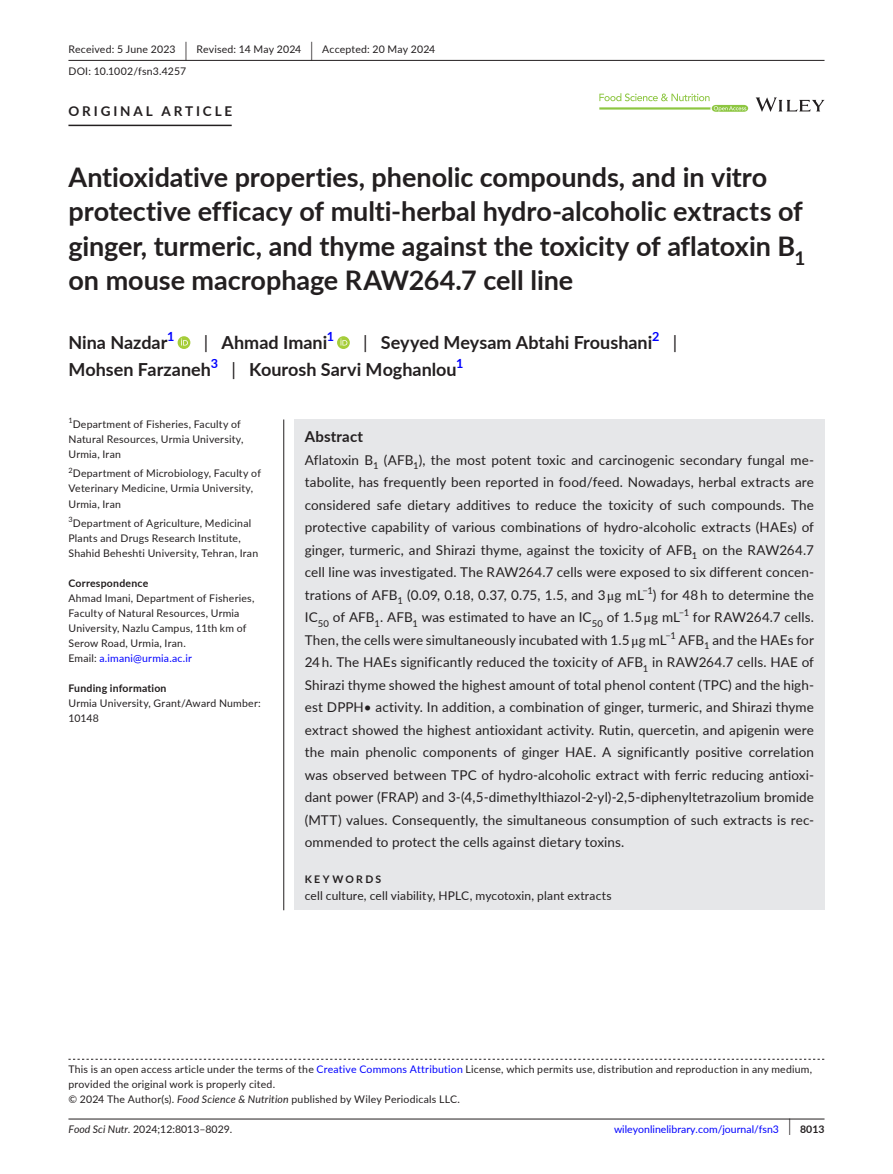
<style>
.page{position:relative;width:893px;height:1174px;background:#fff}
.page>*{position:absolute;margin:0;border:0;box-sizing:border-box;transform-origin:0 0}
.t1{font:700 27px/34.5px "Lato";color:#231f20}
.t2{font:700 18px "Lato";color:#231f20}
.t3{font:18px "Lato";color:#231f20}
.t4{font:700 15px "Lato";letter-spacing:.015em;color:#231f20}
.t5{font:13.5px/22.5px "Lato";letter-spacing:.01em;color:#231f20;text-align:justify}
.t6{font:700 13.5px "Lato";letter-spacing:.215em;color:#231f20}
.t7{font:700 12.6px "Lato";color:#00f}
.t8{font:12px "Lato";letter-spacing:.01em;color:#231f20}
.t9{font:10.5px/15px "Lato";letter-spacing:.02em;color:#231f20}
.t10{font:10.5px "Lato";color:#00f}
.t11{font:700 10.5px "Lato";letter-spacing:.02em;color:#231f20}
.t12{font:10.5px "Lato";color:#231f20}
.t13{font:700 10.5px "Lato";letter-spacing:.22em;color:#231f20}
.t14{font:9.45px "Lato";color:#231f20}
.s1{font-size:19.65px}
.s2{font-weight:400}
.s3{color:#00f}
.s4{font-family:"STIX"}
.s5{font-style:italic}
.s6{font-size:17.4px;color:#231f20}
.s7{font-weight:700;color:#231f20}
</style>
<div class="page">
<hr style="left:68px;top:1118px;width:756px;height:1px;background:#231f20">
<svg style="left:756px;top:97px;width:68px;height:15px"></svg>
<svg style="left:599px;top:93px;width:149px;height:19px"></svg>
<hr style="left:68px;top:60px;width:756px;height:1px;background:#231f20">
<hr style="left:68px;top:125px;width:164px;height:1px;background:#231f20">
<svg style="left:178px;top:336px;width:12px;height:13px"></svg>
<svg style="left:181px;top:338px;width:7px;height:7px"></svg>
<svg style="left:337px;top:336px;width:13px;height:13px"></svg>
<svg style="left:340px;top:338px;width:7px;height:7px"></svg>
<svg style="left:68px;top:1058px;width:756px;height:1px"></svg>
<div style="left:294px;top:419px;width:530px;height:491px;background:#e6e7e9"></div>
<hr style="left:283px;top:419px;width:1px;height:491px;background:#231f20">
<p class="t9" style="left:68px;top:38px;width:368px;line-height:21.8px">Received: 5 June 2023 <span class="s1">|</span> Revised: 14 May 2024 <span class="s1">|</span> Accepted: 20 May 2024<br>DOI: 10.1002/fsn3.4257</p>
<p class="t6" style="left:68px;top:101px;width:165px">ORIGINAL ARTICLE</p>
<h1 class="t1" style="left:68px;top:159px;width:738px">Antioxidative properties, phenolic compounds, and in vitro protective efficacy of multi-herbal hydro-alcoholic extracts of ginger, turmeric, and thyme against the toxicity of aflatoxin B<sub>1 </sub>on mouse macrophage RAW264.7 cell line</h1>
<h2 class="t2" style="left:68px;top:329px;width:100px">Nina Nazdar</h2>
<p class="t7" style="left:167px;top:327px;width:9px">1</p>
<h2 class="t2" style="left:204px;top:329px;width:125px"><span class="s2">|</span> Ahmad Imani</h2>
<p class="t7" style="left:327px;top:327px;width:9px">1</p>
<h2 class="t2" style="left:363px;top:329px;width:290px"><span class="s2">|</span> Seyyed Meysam Abtahi Froushani</h2>
<p class="t7" style="left:652px;top:327px;width:9px">2</p>
<h2 class="t3" style="left:673px;top:329px;width:6px">|</h2>
<h2 class="t2" style="left:68px;top:356px;width:144px">Mohsen Farzaneh</h2>
<p class="t7" style="left:211px;top:354px;width:9px">3</p>
<h2 class="t2" style="left:232px;top:356px;width:227px"><span class="s2">|</span> Kourosh Sarvi Moghanlou</h2>
<p class="t7" style="left:456px;top:354px;width:9px">1</p>
<p class="t9" style="left:68px;top:416px;width:176px"><sup>1</sup>Department of Fisheries, Faculty of<br>Natural Resources, Urmia University,<br>Urmia, Iran</p>
<p class="t9" style="left:68px;top:466px;width:194px"><sup>2</sup>Department of Microbiology, Faculty of<br>Veterinary Medicine, Urmia University,<br>Urmia, Iran</p>
<p class="t9" style="left:68px;top:515px;width:191px"><sup>3</sup>Department of Agriculture, Medicinal<br>Plants and Drugs Research Institute,<br>Shahid Beheshti University, Tehran, Iran</p>
<p class="t11" style="left:68px;top:575px;width:81px">Correspondence</p>
<p class="t9" style="left:68px;top:590px;width:187px">Ahmad Imani, Department of Fisheries, Faculty of Natural Resources, Urmia University, Nazlu Campus, 11th km of Serow Road, Urmia, Iran.<br>Email: <span class="s3">a.imani@urmia.ac.ir</span></p>
<p class="t11" style="left:68px;top:680px;width:100px">Funding information</p>
<p class="t9" style="left:68px;top:695px;width:194px">Urmia University, Grant/Award Number:<br>10148</p>
<p class="t4" style="left:305px;top:425px;width:60px">Abstract</p>
<p class="t5" style="left:305px;top:448px;width:511px">Aflatoxin B<sub>1</sub> (AFB<sub>1</sub>), the most potent toxic and carcinogenic secondary fungal me&shy;tabolite, has frequently been reported in food/feed. Nowadays, herbal extracts are considered safe dietary additives to reduce the toxicity of such compounds. The protective capability of various combinations of hydro-alcoholic extracts (HAEs) of ginger, turmeric, and Shirazi thyme, against the toxicity of AFB<sub>1</sub> on the RAW264.7 cell line was investigated. The RAW264.7 cells were exposed to six different concen&shy;trations of AFB<sub>1</sub> (0.09, 0.18, 0.37, 0.75, 1.5, and 3 <span class="s4">μ</span>g mL</p>
<p class="t14" style="left:642px;top:583px;width:12px">−1</p>
<p class="t5" style="left:305px;top:583px;width:511px;text-indent:348px">) for 48 h to determine the<br>IC<sub>50</sub> of AFB<sub>1</sub>. AFB<sub>1</sub> was estimated to have an IC<sub>50</sub> of 1.5 <span class="s4">μ</span>g mL</p>
<p class="t14" style="left:679px;top:606px;width:12px">−1</p>
<p class="t5" style="left:693px;top:605px;width:123px">for RAW264.7 cells.</p>
<p class="t5" style="left:305px;top:628px;width:364px">Then, the cells were simultaneously incubated with 1.5 <span class="s4">μ</span>g mL</p>
<p class="t14" style="left:665px;top:628px;width:12px">−1</p>
<p class="t5" style="left:305px;top:628px;width:511px;text-indent:374px">AFB<sub>1</sub> and the HAEs for 24 h. The HAEs significantly reduced the toxicity of AFB<sub>1</sub> in RAW264.7 cells. HAE of Shirazi thyme showed the highest amount of total phenol content (TPC) and the high&shy;est DPPH• activity. In addition, a combination of ginger, turmeric, and Shirazi thyme extract showed the highest antioxidant activity. Rutin, quercetin, and apigenin were the main phenolic components of ginger HAE. A significantly positive correlation was observed between TPC of hydro-alcoholic extract with ferric reducing antioxi&shy;dant power (FRAP) and 3-(4,5-dimethylthiazol-2-yl)-2,5-diphenyltetrazolium bromide (MTT) values. Consequently, the simultaneous consumption of such extracts is rec&shy;ommended to protect the cells against dietary toxins.</p>
<p class="t13" style="left:305px;top:871px;width:78px">KEYWORDS</p>
<p class="t8" style="left:305px;top:886px;width:309px">cell culture, cell viability, HPLC, mycotoxin, plant extracts</p>
<p class="t9" style="left:68px;top:1061px;width:745px">This is an open access article under the terms of the <span class="s3">Creative Commons Attribution</span> License, which permits use, distribution and reproduction in any medium, provided the original work is properly cited.<br>© 2024 The Author(s). <span class="s5">Food Science &amp; Nutrition</span> published by Wiley Periodicals LLC.</p>
<p class="t12" style="left:68px;top:1121px;width:165px"><span class="s5">Food Sci Nutr.</span> 2024;12:8013–8029.</p>
<p class="t10" style="left:614px;top:1121px;width:212px">wileyonlinelibrary.com/journal/fsn3 <span class="s6">|</span> <span class="s7">8013</span></p>
</div>
